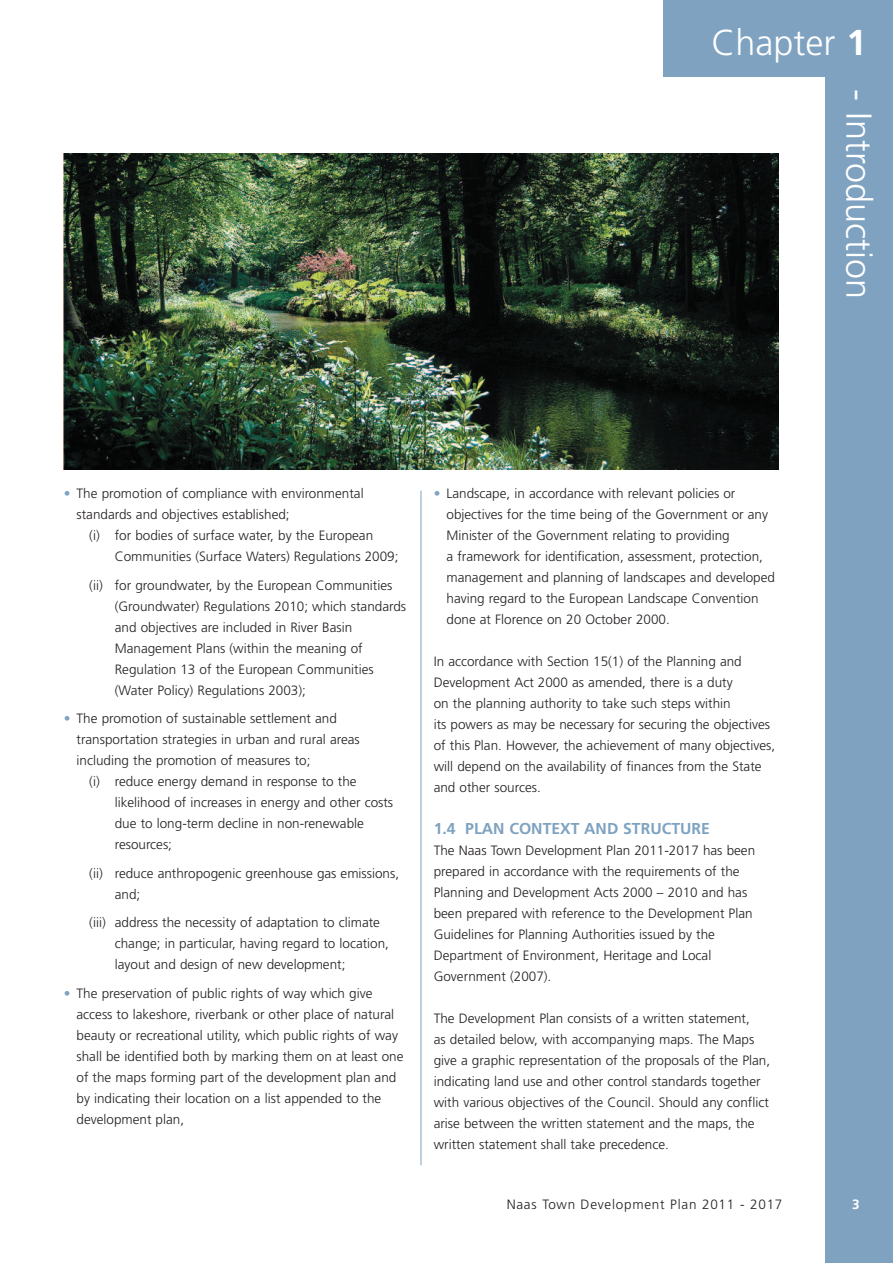
<style>
.page{position:relative;width:893px;height:1263px;background:#fff}
.page>*{position:absolute;margin:0;border:0;box-sizing:border-box;transform-origin:0 0}
.t1{font:300 36px "Frutiger";color:#fff}
.t2{font:700 15.75px "Frutiger";color:#7ea2c0}
.t3{font:300 13.5px/21px "Frutiger";color:#231f20}
.t4{font:300 13.5px "Frutiger";letter-spacing:.055em;color:#231f20}
.t5{font:700 13.5px "Frutiger";color:#fff}
.s1{font-weight:700}
.s2{font-weight:700;color:#7ea2c0}
</style>
<div class="page">
<div style="left:825px;top:0;width:68px;height:1263px;background:#7ea2c0"></div>
<div style="left:663px;top:0;width:230px;height:77px;background:#7ea2c0"></div>
<hr style="left:421px;top:491px;width:1px;height:674px;background:#7ea2c0">
<img style="left:64px;top:153px;width:714px;height:317px">
<h1 class="t1" style="left:711px;top:28px;width:157px">Chapter <span class="s1">1</span></h1>
<h1 class="t1" style="left:873px;top:89px;width:212px;rotate:90deg">- Introduction</h1>
<p class="t3" style="left:77px;top:484px;width:289px;text-indent:-13px"><span class="s2">•</span> The promotion of compliance with environmental standards and objectives established;</p>
<p class="t3" style="left:115px;top:526px;width:285px;text-indent:-26px">(i) for bodies of surface water, by the European<br>Communities (Surface Waters) Regulations 2009;</p>
<p class="t3" style="left:115px;top:575px;width:293px;text-indent:-26px">(ii) for groundwater, by the European Communities (Groundwater) Regulations 2010; which standards and objectives are included in River Basin Management Plans (within the meaning of Regulation 13 of the European Communities (Water Policy) Regulations 2003);</p>
<p class="t3" style="left:77px;top:709px;width:285px;text-indent:-13px"><span class="s2">•</span> The promotion of sustainable settlement and transportation strategies in urban and rural areas including the promotion of measures to;</p>
<p class="t3" style="left:115px;top:772px;width:280px;text-indent:-26px">(i) reduce energy demand in response to the likelihood of increases in energy and other costs due to long-term decline in non-renewable resources;</p>
<p class="t3" style="left:115px;top:863px;width:286px;text-indent:-26px">(ii) reduce anthropogenic greenhouse gas emissions, and;</p>
<p class="t3" style="left:115px;top:913px;width:276px;text-indent:-25px">(iii) address the necessity of adaptation to climate change; in particular, having regard to location, layout and design of new development;</p>
<p class="t3" style="left:77px;top:983px;width:328px;text-indent:-13px"><span class="s2">•</span> The preservation of public rights of way which give access to lakeshore, riverbank or other place of natural beauty or recreational utility, which public rights of way shall be identified both by marking them on at least one of the maps forming part of the development plan and by indicating their location on a list appended to the development plan,</p>
<p class="t3" style="left:446px;top:484px;width:330px;text-indent:-13px"><span class="s2">•</span> Landscape, in accordance with relevant policies or objectives for the time being of the Government or any Minister of the Government relating to providing<br>a framework for identification, assessment, protection, management and planning of landscapes and developed having regard to the European Landscape Convention done at Florence on 20 October 2000.</p>
<p class="t3" style="left:434px;top:652px;width:343px">In accordance with Section 15(1) of the Planning and Development Act 2000 as amended, there is a duty<br>on the planning authority to take such steps within<br>its powers as may be necessary for securing the objectives of this Plan. However, the achievement of many objectives, will depend on the availability of finances from the State and other sources.</p>
<p class="t2" style="left:434px;top:822px;width:278px">1.4 PLAN CONTEXT AND STRUCTURE</p>
<p class="t3" style="left:434px;top:841px;width:323px">The Naas Town Development Plan 2011-2017 has been prepared in accordance with the requirements of the Planning and Development Acts 2000 – 2010 and has been prepared with reference to the Development Plan Guidelines for Planning Authorities issued by the Department of Environment, Heritage and Local Government (2007).</p>
<p class="t3" style="left:434px;top:1009px;width:338px">The Development Plan consists of a written statement,<br>as detailed below, with accompanying maps. The Maps give a graphic representation of the proposals of the Plan, indicating land use and other control standards together with various objectives of the Council. Should any conflict arise between the written statement and the maps, the written statement shall take precedence.</p>
<p class="t4" style="left:507px;top:1199px;width:277px">Naas Town Development Plan 2011 - 2017</p>
<p class="t5" style="left:852px;top:1199px;width:9px">3</p>
</div>
